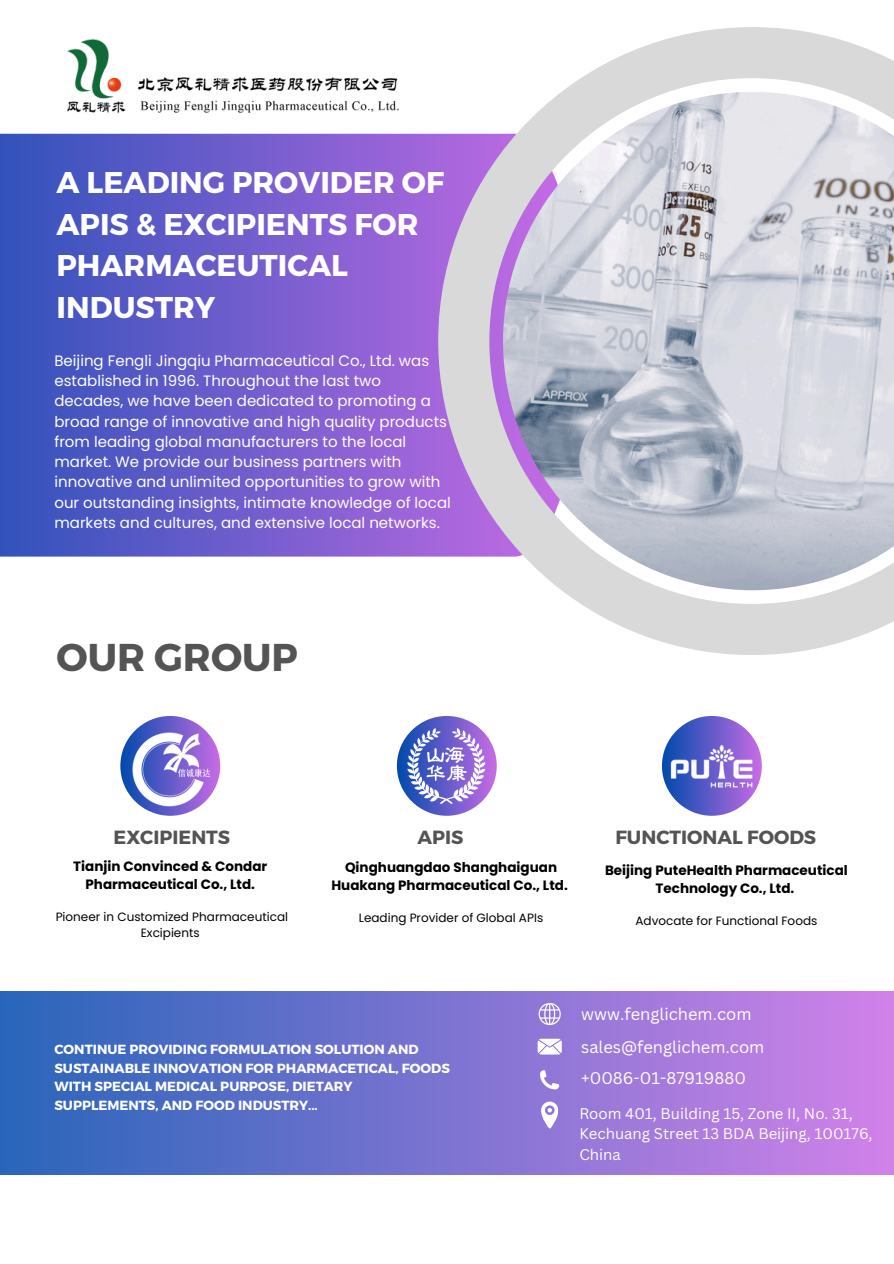
<style>
.page{position:relative;width:894px;height:1264px;background:#fff}
.page>*{position:absolute;margin:0;border:0;box-sizing:border-box;transform-origin:0 0}
.t1{font:700 38.7px "Montserrat";color:#545454}
.t2{font:700 30px/41.7px "Montserrat";color:#fff}
.t3{font:700 19.05px "Montserrat";color:#545454}
.t4{font:16.5px "Canva Sans";color:#fff}
.t5{font:15px/20.2px "Poppins";color:#fff}
.t6{font:15px/20.2px "Canva Sans";color:#fff}
.t7{font:700 13.5px/18px "Poppins";color:#000;text-align:center}
.t8{font:700 13.2px/18.5px "Montserrat";color:#fff}
.t9{font:12px/16px "Poppins";color:#000;text-align:center}
</style>
<div class="page">
<svg style="left:0;top:134px;width:438px;height:422px;background:#6a5bca"></svg>
<svg style="left:438px;top:27px;width:455px;height:628px"></svg>
<div style="left:0;top:991px;width:893px;height:183px;background:linear-gradient(to right,#2866ba,#d182e9)"></div>
<svg style="left:661px;top:716px;width:100px;height:99px;background:#675eca"></svg>
<img style="left:666px;top:739px;width:90px;height:53px">
<svg style="left:541px;top:1101px;width:16px;height:27px"></svg>
<svg style="left:538px;top:1003px;width:22px;height:22px"></svg>
<svg style="left:537px;top:1038px;width:24px;height:16px"></svg>
<svg style="left:540px;top:1070px;width:19px;height:19px"></svg>
<svg style="left:397px;top:716px;width:99px;height:99px"></svg>
<img style="left:404px;top:722px;width:85px;height:88px">
<img style="left:124px;top:716px;width:95px;height:99px">
<img style="left:41px;top:39px;width:397px;height:115px">
<p class="t2" style="left:56px;top:160px;width:389px">A LEADING PROVIDER OF<br>APIS &amp; EXCIPIENTS FOR<br>PHARMACEUTICAL<br>INDUSTRY</p>
<p class="t5" style="left:54px;top:350px;width:398px">Beijing Fengli Jingqiu Pharmaceutical Co., Ltd. was established in 1996. Throughout the last two decades, we have been dedicated to promoting a broad range of innovative and high quality products from leading global manufacturers to the local market. We provide our business partners with innovative and unlimited opportunities to grow with our outstanding insights, intimate knowledge of local markets and cultures, and extensive local networks.</p>
<p class="t1" style="left:56px;top:631px;width:243px">OUR GROUP</p>
<p class="t3" style="left:113px;top:825px;width:118px">EXCIPIENTS</p>
<h3 class="t7" style="left:73px;top:857px;width:195px">Tianjin Convinced &amp; Condar<br>Pharmaceutical Co., Ltd.</h3>
<h3 class="t9" style="left:56px;top:909px;width:234px">Pioneer in Customized Pharmaceutical<br>Excipients</h3>
<h6 class="t3" style="left:417px;top:825px;width:47px">APIS</h6>
<p class="t7" style="left:331px;top:858px;width:238px">Qinghuangdao Shanghaiguan<br>Huakang Pharmaceutical Co., Ltd.</p>
<h6 class="t9" style="left:359px;top:909px;width:186px">Leading Provider of Global APIs</h6>
<h3 class="t3" style="left:615px;top:825px;width:202px">FUNCTIONAL FOODS</h3>
<h6 class="t7" style="left:605px;top:860px;width:244px">Beijing PuteHealth Pharmaceutical<br>Technology Co., Ltd.</h6>
<p class="t9" style="left:635px;top:912px;width:183px">Advocate for Functional Foods</p>
<p class="t8" style="left:54px;top:1039px;width:397px">CONTINUE PROVIDING FORMULATION SOLUTION AND SUSTAINABLE INNOVATION FOR PHARMACETICAL, FOODS WITH SPECIAL MEDICAL PURPOSE, DIETARY SUPPLEMENTS, AND FOOD INDUSTRY...</p>
<h5 class="t4" style="left:581px;top:1002px;width:172px">www.fenglichem.com</h5>
<p class="t4" style="left:581px;top:1035px;width:185px">sales@fenglichem.com</p>
<p class="t4" style="left:581px;top:1065px;width:166px">+0086-01-87919880</p>
<h4 class="t6" style="left:579px;top:1103px;width:294px">Room 401, Building 15, Zone II, No. 31,<br>Kechuang Street 13 BDA Beijing, 100176,<br>China</h4>
</div>
